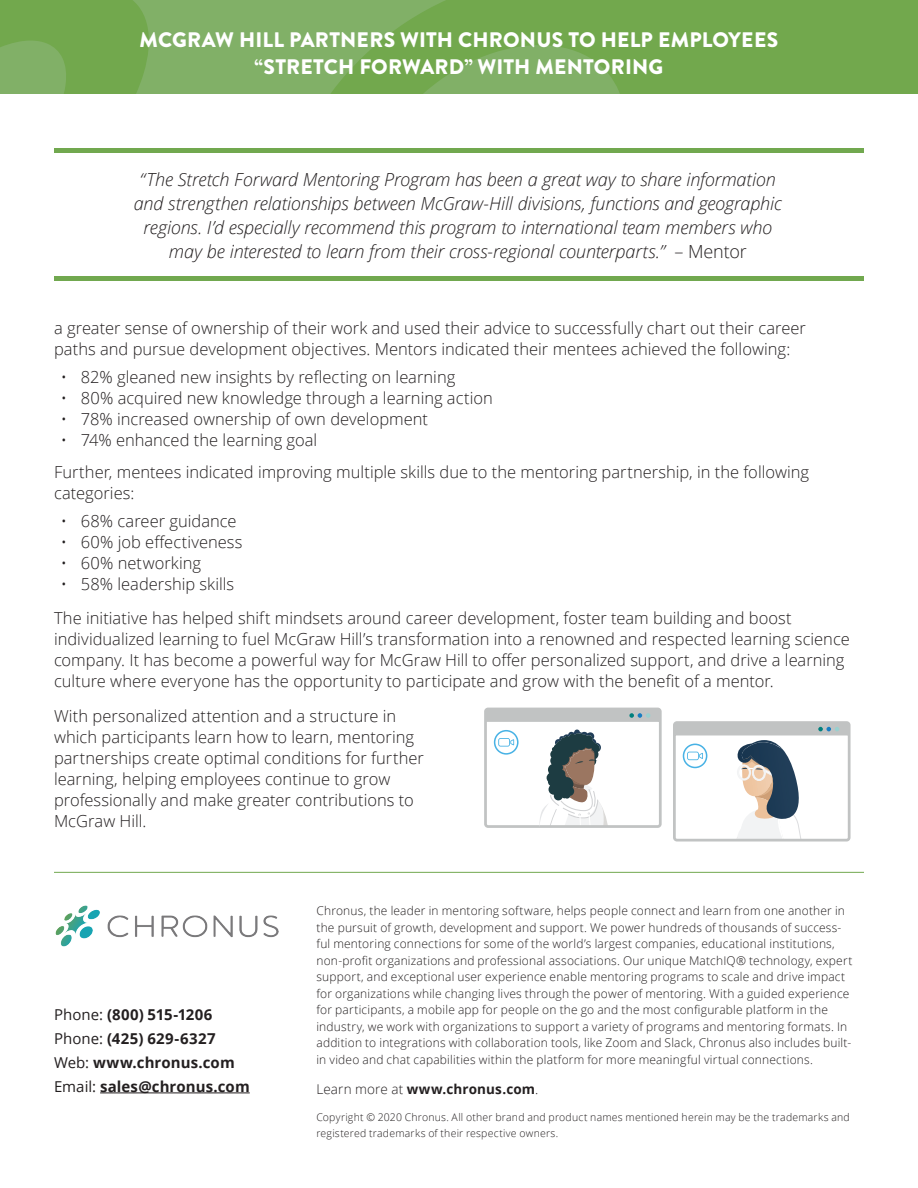
<style>
.page{position:relative;width:918px;height:1188px;background:#fff}
.page>*{position:absolute;margin:0;border:0;box-sizing:border-box;transform-origin:0 0}
.t1{font:900 21px/27px "Brandon Grotesque";letter-spacing:.01em;color:#fff;text-align:center}
.t2{font:italic 300 18px/24px "Open Sans";letter-spacing:-.01em;color:#231f20;text-align:center}
.t3{font:300 16.5px/21px "Open Sans";color:#231f20}
.t4{font:700 15px "Open Sans";letter-spacing:.005em;color:#231f20}
.t5{font:700 15px "Open Sans";letter-spacing:.025em;color:#231f20}
.t6{font:700 13.5px "Open Sans";letter-spacing:.01em;color:#231f20}
.t7{font:300 12px/16.5px "Open Sans";letter-spacing:.015em;color:#231f20}
.t8{font:300 10.5px/16.5px "Open Sans";letter-spacing:.02em;color:#231f20}
.s1{font-style:normal}
.s2{font-weight:400}
.s3{font-weight:300}
</style>
<div class="page">
<div style="left:0;top:0;width:918px;height:94px;background:#72a84d"></div>
<svg style="left:133px;top:0;width:486px;height:93px"></svg>
<svg style="left:0;top:41px;width:66px;height:52px;background:#7faf64"></svg>
<hr style="left:100px;top:1093px;width:150px;height:1px;background:#231f20">
<hr style="left:54px;top:872px;width:810px;height:1px;background:#71a84f">
<svg style="left:673px;top:721px;width:178px;height:121px"></svg>
<div style="left:54px;top:148px;width:810px;height:5px;background:#71a84f"></div>
<hr style="left:54px;top:276px;width:810px;height:4px;background:#71a84f">
<svg style="left:484px;top:707px;width:178px;height:121px"></svg>
<img style="left:55px;top:905px;width:224px;height:42px">
<p class="t1" style="left:140px;top:26px;width:640px">MCGRAW HILL PARTNERS WITH CHRONUS TO HELP EMPLOYEES “STRETCH FORWARD” WITH MENTORING</p>
<p class="t2" style="left:134px;top:167px;width:650px">“The Stretch Forward Mentoring Program has been a great way to share information and strengthen relationships between McGraw-Hill divisions, functions and geographic regions. I’d especially recommend this program to international team members who may be interested to learn from their cross-regional counterparts.” <span class="s1">– Mentor</span></p>
<p class="t3" style="left:54px;top:318px;width:753px">a greater sense of ownership of their work and used their advice to successfully chart out their career paths and pursue development objectives. Mentors indicated their mentees achieved the following:</p>
<p class="t3" style="left:61px;top:366px;width:396px">• 82% gleaned new insights by reflecting on learning</p>
<p class="t3" style="left:61px;top:387px;width:434px">• 80% acquired new knowledge through a learning action</p>
<p class="t3" style="left:61px;top:408px;width:369px">• 78% increased ownership of own development</p>
<p class="t3" style="left:61px;top:429px;width:258px">• 74% enhanced the learning goal</p>
<p class="t3" style="left:54px;top:461px;width:757px">Further, mentees indicated improving multiple skills due to the mentoring partnership, in the following categories:</p>
<p class="t3" style="left:61px;top:510px;width:177px">• 68% career guidance</p>
<p class="t3" style="left:61px;top:531px;width:183px">• 60% job effectiveness</p>
<p class="t3" style="left:61px;top:552px;width:142px">• 60% networking</p>
<p class="t3" style="left:61px;top:573px;width:175px">• 58% leadership skills</p>
<p class="t3" style="left:54px;top:607px;width:797px">The initiative has helped shift mindsets around career development, foster team building and boost individualized learning to fuel McGraw Hill’s transformation into a renowned and respected learning science company. It has become a powerful way for McGraw Hill to offer personalized support, and drive a learning culture where everyone has the opportunity to participate and grow with the benefit of a mentor.</p>
<p class="t3" style="left:54px;top:705px;width:371px">With personalized attention and a structure in which participants learn how to learn, mentoring partnerships create optimal conditions for further learning, helping employees continue to grow professionally and make greater contributions to McGraw Hill.</p>
<p class="t5" style="left:54px;top:1004px;width:160px"><span class="s2">Phone:</span> (800) 515-1206</p>
<p class="t5" style="left:54px;top:1028px;width:163px"><span class="s2">Phone:</span> (425) 629-6327</p>
<p class="t4" style="left:54px;top:1052px;width:182px"><span class="s2">Web:</span> www.chronus.com</p>
<p class="t4" style="left:54px;top:1076px;width:197px"><span class="s2">Email:</span> sales@chronus.com</p>
<p class="t7" style="left:316px;top:902px;width:538px">Chronus, the leader in mentoring software, helps people connect and learn from one another in the pursuit of growth, development and support. We power hundreds of thousands of success&shy;ful mentoring connections for some of the world’s largest companies, educational institutions, non-profit organizations and professional associations. Our unique MatchIQ® technology, expert support, and exceptional user experience enable mentoring programs to scale and drive impact for organizations while changing lives through the power of mentoring. With a guided experience for participants, a mobile app for people on the go and the most configurable platform in the industry, we work with organizations to support a variety of programs and mentoring formats. In addition to integrations with collaboration tools, like Zoom and Slack, Chronus also includes built&shy;in video and chat capabilities within the platform for more meaningful virtual connections.</p>
<p class="t6" style="left:316px;top:1079px;width:223px"><span class="s3">Learn more at</span> www.chronus.com<span class="s3">.</span></p>
<p class="t8" style="left:316px;top:1108px;width:535px">Copyright © 2020 Chronus. All other brand and product names mentioned herein may be the trademarks and registered trademarks of their respective owners.</p>
</div>
